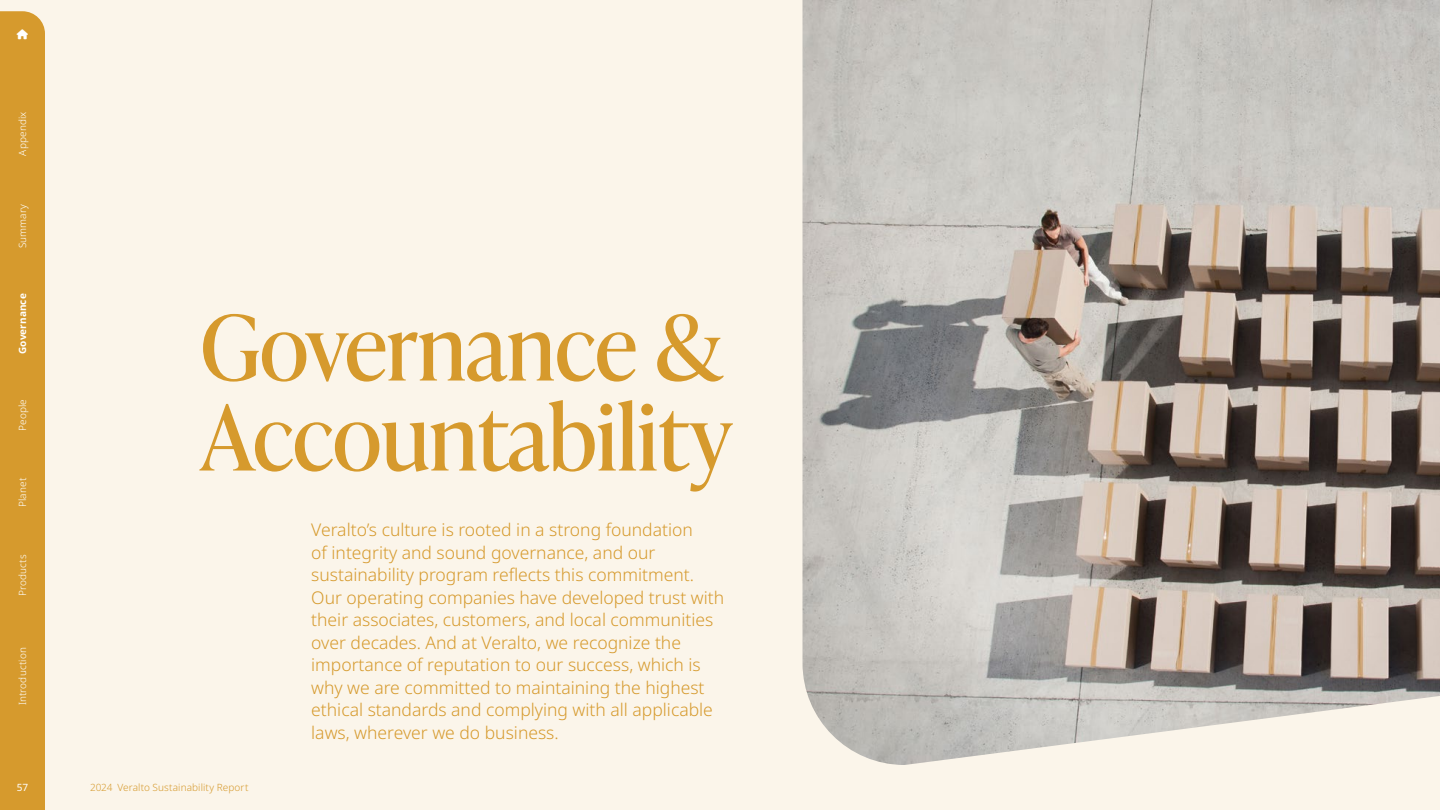
<style>
.page{position:relative;width:1440px;height:810px;background:#fbf5ea}
.page>*{position:absolute;margin:0;border:0;box-sizing:border-box;transform-origin:0 0}
.t1{font:90px/90px "Ivy Presto Headline";color:#d69a2d}
.t2{font:300 17.5px/22.5px "Noto Sans";color:#d69a2d}
.t3{font:300 10px "Noto Sans";letter-spacing:.01em;color:#fff}
.t4{font:300 10px "Noto Sans";letter-spacing:.01em;color:#d69a2d}
.t5{font:700 10px "Noto Sans";letter-spacing:.005em;color:#fff}
.t6{font:10px "Noto Sans";color:#fff}
</style>
<div class="page">
<img style="left:802px;top:0;width:638px;height:765px">
<div style="left:0;top:11px;width:45px;height:799px;background:#d69a2d"></div>
<p class="t3" style="left:15px;top:156px;width:45px;rotate:-90deg">Appendix</p>
<p class="t3" style="left:15px;top:248px;width:46px;rotate:-90deg">Summary</p>
<p class="t5" style="left:15px;top:354px;width:62px;rotate:-90deg">Governance</p>
<p class="t3" style="left:15px;top:431px;width:33px;rotate:-90deg">People</p>
<p class="t3" style="left:15px;top:507px;width:30px;rotate:-90deg">Planet</p>
<p class="t3" style="left:15px;top:596px;width:43px;rotate:-90deg">Products</p>
<p class="t3" style="left:15px;top:705px;width:60px;rotate:-90deg">Introduction</p>
<h1 class="t1" style="left:201px;top:299px;width:533px">Governance &amp;<br>Accountability</h1>
<p class="t2" style="left:311px;top:519px;width:414px">Veralto’s culture is rooted in a strong foundation<br>of integrity and sound governance, and our sustainability program reflects this commitment.<br>Our operating companies have developed trust with their associates, customers, and local communities over decades. And at Veralto, we recognize the importance of reputation to our success, which is why we are committed to maintaining the highest ethical standards and complying with all applicable laws, wherever we do business.</p>
<p class="t6" style="left:17px;top:780px;width:13px">57</p>
<p class="t4" style="left:90px;top:780px;width:160px">2024 Veralto Sustainability Report</p>
</div>
